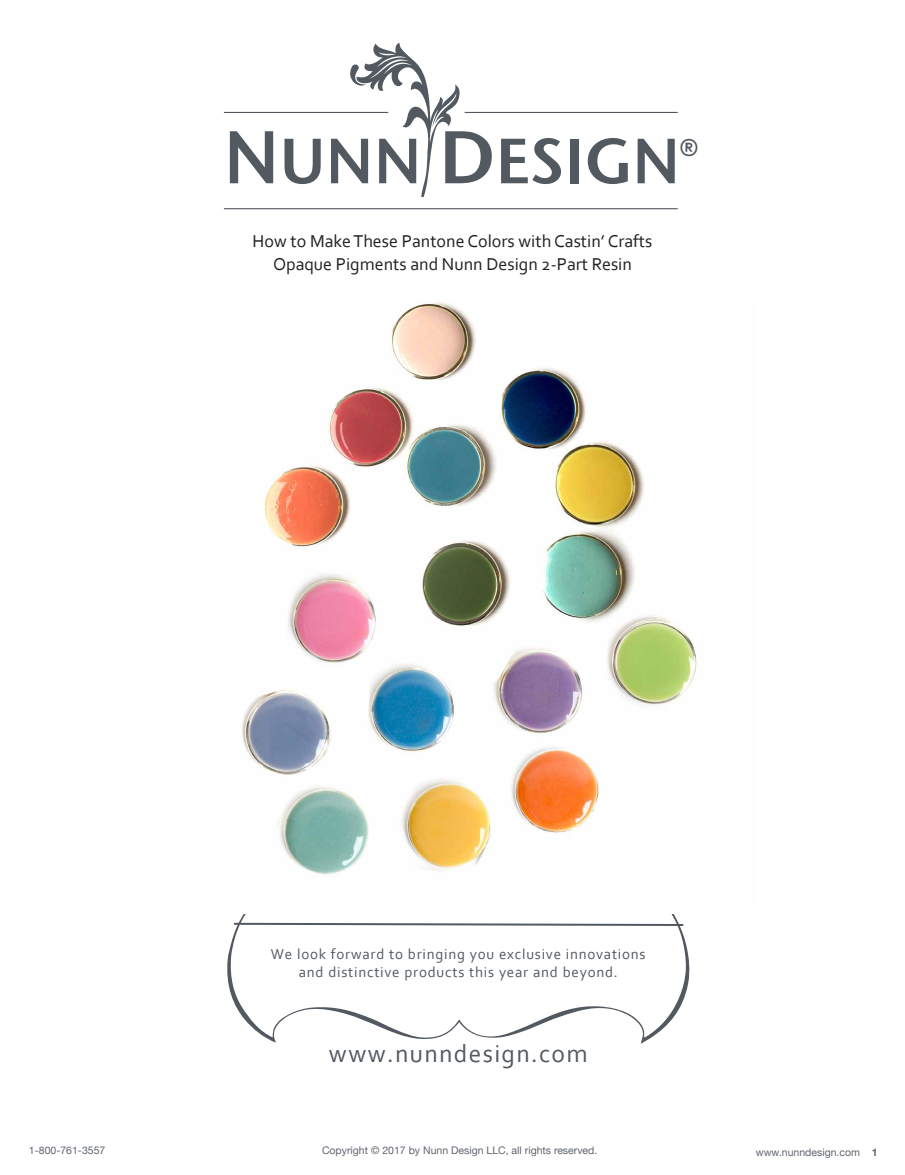
<style>
.page{position:relative;width:905px;height:1175px;background:#fff}
.page>*{position:absolute;margin:0;border:0;box-sizing:border-box;transform-origin:0 0}
.t1{font:36px "Corbel";color:#525960}
.t2{font:25.5px "Corbel";letter-spacing:.05em;color:#525960}
.t3{font:18px/22.5px "Corbel";color:#231f20;text-align:center}
.t4{font:15px/18px "Corbel";letter-spacing:.05em;color:#525960;text-align:center}
.t5{font:10.5px "Helvetica Neue";color:#5f656d}
.s1{font-weight:700}
</style>
<div class="page">
<svg style="left:227px;top:914px;width:463px;height:129px"></svg>
<svg style="left:233px;top:922px;width:450px;height:4px"></svg>
<img style="left:242px;top:302px;width:455px;height:573px">
<hr style="left:224px;top:208px;width:453px;height:1px;background:#525960">
<svg style="left:230px;top:131px;width:43px;height:52px"></svg>
<svg style="left:284px;top:139px;width:37px;height:45px"></svg>
<svg style="left:331px;top:43px;width:161px;height:154px"></svg>
<svg style="left:501px;top:138px;width:60px;height:46px"></svg>
<div style="left:570px;top:139px;width:9px;height:44px;background:#525960"></div>
<svg style="left:587px;top:138px;width:40px;height:46px"></svg>
<svg style="left:637px;top:139px;width:37px;height:44px"></svg>
<hr style="left:224px;top:112px;width:164px;height:1px;background:#525960">
<hr style="left:464px;top:112px;width:213px;height:1px;background:#525960">
<h1 class="t1" style="left:677px;top:128px;width:24px">®</h1>
<p class="t3" style="left:252px;top:230px;width:401px">How to Make These Pantone Colors with Castin’ Crafts<br>Opaque Pigments and Nunn Design 2-Part Resin</p>
<p class="t4" style="left:271px;top:944px;width:376px">We look forward to bringing you exclusive innovations and distinctive products this year and beyond.</p>
<h2 class="t2" style="left:329px;top:1037px;width:260px">www.nunndesign.com</h2>
<p class="t5" style="left:29px;top:1142px;width:78px">1-800-761-3557</p>
<p class="t5" style="left:322px;top:1142px;width:277px">Copyright © 2017 by Nunn Design LLC, all rights reserved.</p>
<p class="t5" style="left:755px;top:1144px;width:123px">www.nunndesign.com <span class="s1">1</span></p>
</div>
